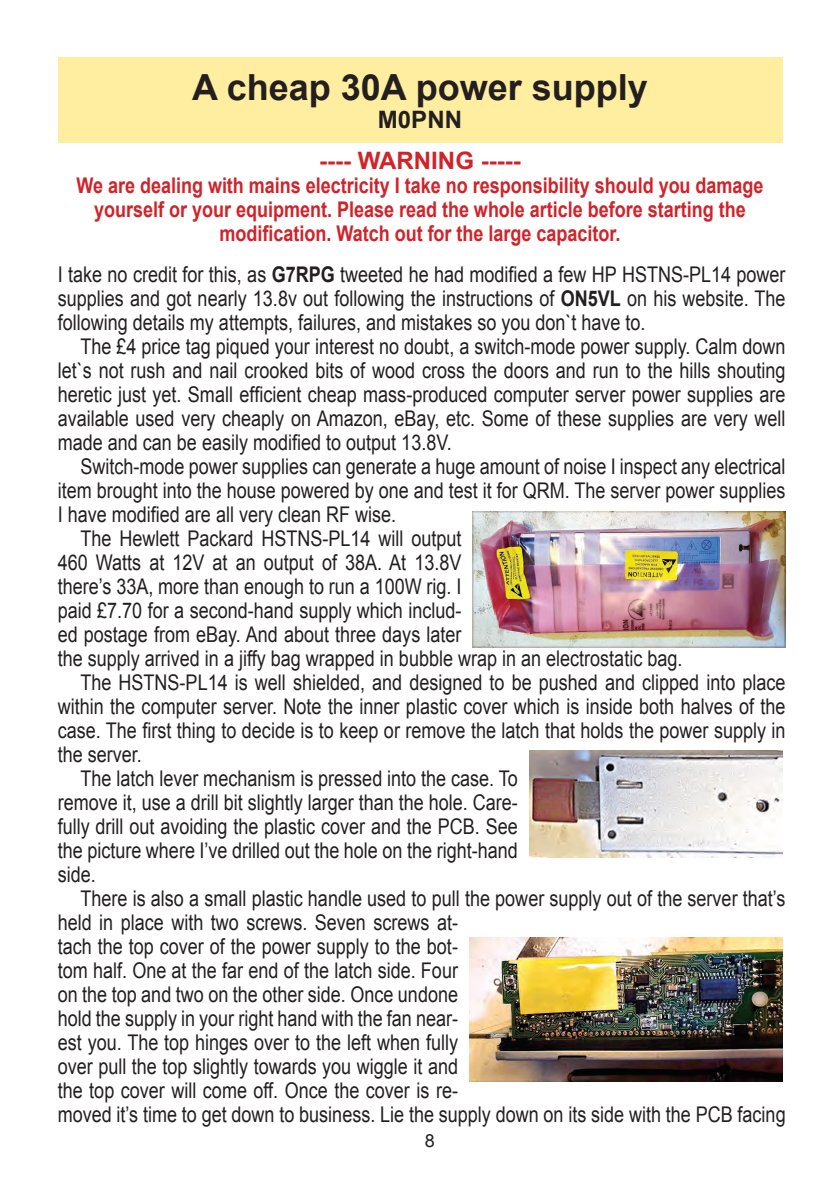
<style>
.page{position:relative;width:840px;height:1191px;background:#fff}
.page>*{position:absolute;margin:0;border:0;box-sizing:border-box;transform-origin:0 0}
.t1{font:700 36px "Arial";color:#231f20}
.t2{font:700 24px "Arial";color:#d1232a}
.t3{font:700 24px "Arial";color:#231f20}
.t4{font:21.6px/24px "Arial";color:#231f20;text-align:justify;scale:.83 1}
.t5{font:700 21.6px/24px "Arial";color:#d1232a;text-align:center;scale:.83 1}
.t6{font:18px "Arial";color:#231f20}
.s1{font-weight:700}
</style>
<div class="page">
<div style="left:58px;top:58px;width:723px;height:85px;background:#ffeda0"></div>
<img style="left:472px;top:512px;width:313px;height:135px">
<img style="left:469px;top:937px;width:312px;height:144px">
<img style="left:529px;top:750px;width:253px;height:107px">
<p class="t1" style="left:192px;top:64px;width:457px">A cheap 30A power supply</p>
<p class="t3" style="left:378px;top:104px;width:85px">M0PNN</p>
<p class="t2" style="left:319px;top:145px;width:203px">---- WARNING -----</p>
<p class="t5" style="left:76px;top:174px;width:829px">We are dealing with mains electricity I take no responsibility should you damage yourself or your equipment. Please read the whole article before starting the</p>
<p class="t5" style="left:219px;top:222px;width:484px">modification. Watch out for the large capacitor.</p>
<p class="t4" style="left:58px;top:263px;width:878px">I take no credit for this, as <span class="s1">G7RPG</span> tweeted he had modified a few HP HSTNS-PL14 power supplies and got nearly 13.8v out following the instructions of <span class="s1">ON5VL</span> on his website. The following details my attempts, failures, and mistakes so you don`t have to.</p>
<p class="t4" style="left:58px;top:335px;width:877px;text-indent:23px">The £4 price tag piqued your interest no doubt, a switch-mode power supply. Calm down let`s not rush and nail crooked bits of wood cross the doors and run to the hills shouting heretic just yet. Small efficient cheap mass-produced computer server power supplies are available used very cheaply on Amazon, eBay, etc. Some of these supplies are very well made and can be easily modified to output 13.8V.</p>
<p class="t4" style="left:58px;top:455px;width:877px;text-indent:23px">Switch-mode power supplies can generate a huge amount of noise I inspect any electrical item brought into the house powered by one and test it for QRM. The server power supplies I have modified are all very clean RF wise.</p>
<p class="t4" style="left:58px;top:527px;width:753px;text-align:left;text-indent:23px">The Hewlett Packard HSTNS-PL14 will output<br>460 Watts at 12V at an output of 38A. At 13.8V<br>there’s 33A, more than enough to run a 100W rig. I<br>paid £7.70 for a second-hand supply which includ-<br>ed postage from eBay. And about three days later<br>the supply arrived in a jiffy bag wrapped in bubble wrap in an electrostatic bag.</p>
<p class="t4" style="left:58px;top:671px;width:878px;text-indent:23px">The HSTNS-PL14 is well shielded, and designed to be pushed and clipped into place within the computer server. Note the inner plastic cover which is inside both halves of the case. The first thing to decide is to keep or remove the latch that holds the power supply in the server.</p>
<p class="t4" style="left:58px;top:767px;width:555px;text-indent:23px">The latch lever mechanism is pressed into the case. To remove it, use a drill bit slightly larger than the hole. Care&shy;fully drill out avoiding the plastic cover and the PCB. See the picture where I’ve drilled out the hole on the right-hand side.</p>
<p class="t4" style="left:58px;top:887px;width:878px;text-align:left;text-indent:23px">There is also a small plastic handle used to pull the power supply out of the server that’s held in place with two screws. Seven screws at-<br>tach the top cover of the power supply to the bot-<br>tom half. One at the far end of the latch side. Four<br>on the top and two on the other side. Once undone<br>hold the supply in your right hand with the fan near-<br>est you. The top hinges over to the left when fully<br>over pull the top slightly towards you wiggle it and<br>the top cover will come off. Once the cover is re-<br>moved it’s time to get down to business. Lie the supply down on its side with the PCB facing</p>
<p class="t6" style="left:424px;top:1129px;width:12px">8</p>
</div>
